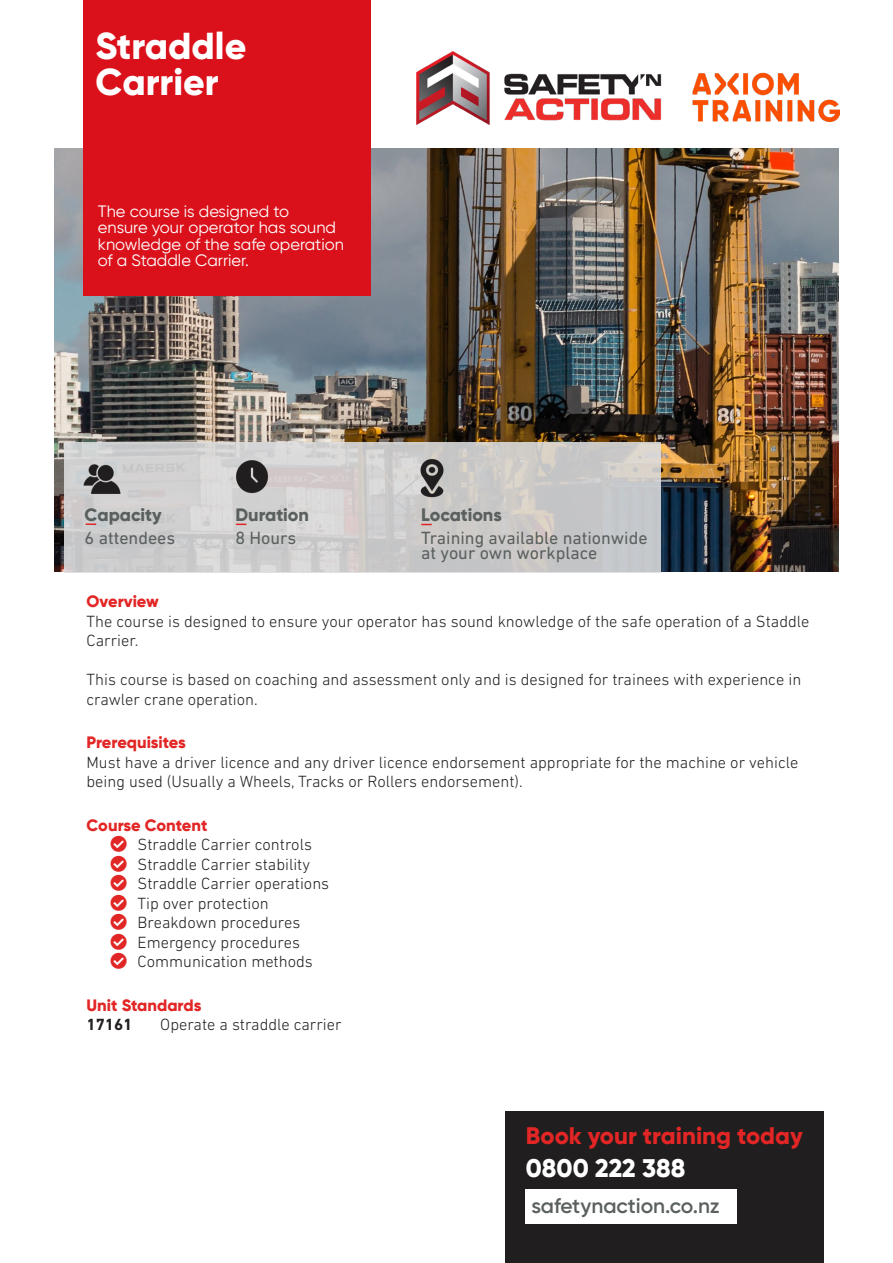
<style>
.page{position:relative;width:893px;height:1263px;background:#fff}
.page>*{position:absolute;margin:0;border:0;box-sizing:border-box;transform-origin:0 0}
.t1{font:800 37.5px "Gilroy";color:#fff}
.Content_Source_Sans_7_Gray{font:800 25.5px "Gilroy";color:#fff}
.Book_your_training_today{font:800 24px "Gilroy";color:#e22525}
.Content_Titillium_23_Bold_White{font:600 21px "Gilroy";color:#5a605e}
.Content_Source_Sans_6_Gray{font:18px/15px "DIN Next LT Pro";color:#5a605e}
.Content_Source_Sans_6_Gray-2{font:800 18px "Gilroy";color:#5a605e}
.t2{font:300 16.5px/19.5px "DIN Next LT Pro";color:#231f20}
.t3{font:300 16.5px "DIN Next LT Pro";color:#201e1e}
.Content_Titillium_11_SBold_Blue{font:16.5px/16.5px "Gilroy";color:#fff}
.Subheadings{font:800 16.5px "Gilroy";color:#e22525}
.t4{font:700 16.5px "DIN Next LT Pro";color:#231f20}
</style>
<div class="page">
<div style="left:505px;top:1111px;width:318px;height:152px;background:#201e1e"></div>
<img style="left:54px;top:149px;width:784px;height:423px">
<div style="left:84px;top:0;width:287px;height:296px;background:#da111b"></div>
<svg style="left:65px;top:442px;width:596px;height:10px;fill:#cfcdca"></svg>
<img style="left:65px;top:452px;width:596px;height:120px">
<img style="left:409px;top:456px;width:45px;height:43px">
<img style="left:235px;top:460px;width:33px;height:33px">
<img style="left:79px;top:456px;width:45px;height:45px">
<svg style="left:86px;top:523px;width:10px;height:2px"></svg>
<div style="left:526px;top:1189px;width:211px;height:34px;background:#fff"></div>
<img style="left:416px;top:52px;width:424px;height:72px">
<p class="t1" style="left:96px;top:22px;width:152px">Straddle</p>
<p class="t1" style="left:96px;top:58px;width:125px">Carrier</p>
<p class="Content_Titillium_11_SBold_Blue" style="left:98px;top:203px;width:248px">The course is designed to<br>ensure your operator has sound knowledge of the safe operation of a Staddle Carrier.</p>
<p class="Content_Source_Sans_6_Gray-2" style="left:85px;top:504px;width:79px">Capacity</p>
<p class="Content_Source_Sans_6_Gray" style="left:85px;top:530px;width:92px">6 attendees</p>
<p class="Content_Source_Sans_6_Gray-2" style="left:235px;top:504px;width:75px">Duration</p>
<p class="Content_Source_Sans_6_Gray" style="left:235px;top:530px;width:62px">8 Hours</p>
<p class="Content_Source_Sans_6_Gray-2" style="left:421px;top:504px;width:82px">Locations</p>
<p class="Content_Source_Sans_6_Gray" style="left:421px;top:530px;width:228px">Training available nationwide at your own workplace</p>
<p class="Subheadings" style="left:87px;top:591px;width:74px">Overview</p>
<p class="t2" style="left:87px;top:611px;width:724px">The course is designed to ensure your operator has sound knowledge of the safe operation of a Staddle<br>Carrier.</p>
<p class="t2" style="left:87px;top:670px;width:716px">This course is based on coaching and assessment only and is designed for trainees with experience in crawler crane operation.</p>
<p class="Subheadings" style="left:87px;top:732px;width:101px">Prerequisites</p>
<p class="t2" style="left:87px;top:752px;width:713px">Must have a driver licence and any driver licence endorsement appropriate for the machine or vehicle being used (Usually a Wheels, Tracks or Rollers endorsement).</p>
<p class="Subheadings" style="left:87px;top:815px;width:123px">Course Content</p>
<p class="t3" style="left:138px;top:835px;width:176px">Straddle Carrier controls</p>
<p class="t3" style="left:138px;top:855px;width:174px">Straddle Carrier stability</p>
<p class="t3" style="left:138px;top:874px;width:193px">Straddle Carrier operations</p>
<p class="t3" style="left:138px;top:894px;width:133px">Tip over protection</p>
<p class="t3" style="left:138px;top:913px;width:164px">Breakdown procedures</p>
<p class="t3" style="left:138px;top:933px;width:164px">Emergency procedures</p>
<p class="t3" style="left:138px;top:952px;width:177px">Communication methods</p>
<p class="Subheadings" style="left:87px;top:995px;width:116px">Unit Standards</p>
<p class="t4" style="left:87px;top:1015px;width:47px">17161</p>
<p class="t2" style="left:160px;top:1015px;width:183px">Operate a straddle carrier</p>
<p class="Book_your_training_today" style="left:526px;top:1120px;width:278px">Book your training today</p>
<p class="Content_Source_Sans_7_Gray" style="left:526px;top:1152px;width:161px">0800 222 388</p>
<p class="Content_Titillium_23_Bold_White" style="left:531px;top:1193px;width:190px">safetynaction.co.nz</p>
</div>
